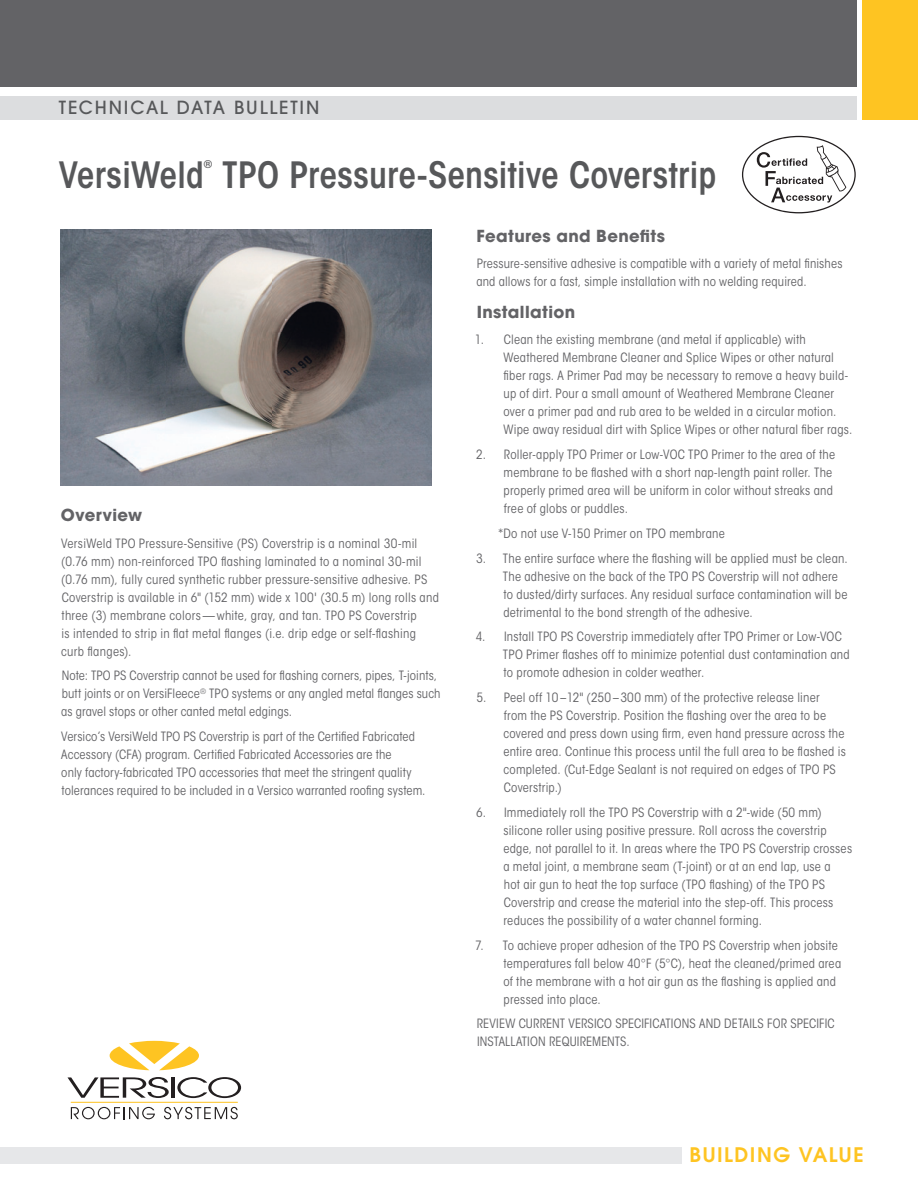
<style>
.page{position:relative;width:918px;height:1188px;background:#fff}
.page>*{position:absolute;margin:0;border:0;box-sizing:border-box;transform-origin:0 0}
.t1{font:600 condensed 36px "ITC Avant Garde Std";color:#57585a}
.t2{font:600 19.95px "ITC Avant Garde Std";letter-spacing:.075em;color:#fec422}
.t3{font:500 18px "ITC Avant Garde Std";letter-spacing:.1em;color:#57585a}
.t4{font:700 16.5px "ITC Avant Garde Std";letter-spacing:.025em;color:#636366}
.t5{font:condensed 12.75px/18px "ITC Avant Garde Std";letter-spacing:.015em;color:#636366}
.t6{font:600 condensed 10.5px "ITC Avant Garde Std";color:#57585a}
</style>
<div class="page">
<img style="left:61px;top:230px;width:371px;height:256px">
<div style="left:0;top:1147px;width:681px;height:17px;background:#e6e7e9"></div>
<div style="left:0;top:96px;width:856px;height:23px;background:#dcdddf"></div>
<div style="left:0;top:0;width:856px;height:87px;background:#636366"></div>
<div style="left:863px;top:0;width:55px;height:119px;background:#fec422"></div>
<svg style="left:71px;top:1107px;width:84px;height:12px"></svg>
<svg style="left:164px;top:1107px;width:74px;height:12px"></svg>
<svg style="left:177px;top:1077px;width:64px;height:21px"></svg>
<hr style="left:171px;top:1077px;width:4px;height:21px;background:#231f20">
<svg style="left:68px;top:1077px;width:101px;height:21px"></svg>
<hr style="left:71px;top:1102px;width:167px;height:1px;background:#fec422">
<svg style="left:110px;top:1041px;width:89px;height:29px"></svg>
<svg style="left:742px;top:136px;width:114px;height:77px"></svg>
<h3 class="t3" style="left:59px;top:100px;width:262px">TECHNICAL DATA BULLETIN</h3>
<h1 class="t1" style="left:59px;top:161px;width:147px">VersiWeld</h1>
<p class="t6" style="left:204px;top:161px;width:10px">®</p>
<h1 class="t1" style="left:222px;top:161px;width:495px">TPO Pressure-Sensitive Coverstrip</h1>
<p class="t4" style="left:61px;top:509px;width:83px">Overview</p>
<p class="t5" style="left:61px;top:535px;width:379px">VersiWeld TPO Pressure-Sensitive (PS) Coverstrip is a nominal 30-mil (0.76 mm) non-reinforced TPO flashing laminated to a nominal 30-mil (0.76 mm), fully cured synthetic rubber pressure-sensitive adhesive. PS Coverstrip is available in 6" (152 mm) wide x 100' (30.5 m) long rolls and three (3) membrane colors—white, gray, and tan. TPO PS Coverstrip<br>is intended to strip in flat metal flanges (i.e. drip edge or self-flashing curb flanges).</p>
<p class="t5" style="left:61px;top:668px;width:381px">Note: TPO PS Coverstrip cannot be used for flashing corners, pipes, T-joints, butt joints or on VersiFleece<sup>®</sup> TPO systems or any angled metal flanges such as gravel stops or other canted metal edgings.</p>
<p class="t5" style="left:61px;top:729px;width:366px">Versico’s VersiWeld TPO PS Coverstrip is part of the Certified Fabricated Accessory (CFA) program. Certified Fabricated Accessories are the<br>only factory-fabricated TPO accessories that meet the stringent quality tolerances required to be included in a Versico warranted roofing system.</p>
<p class="t4" style="left:477px;top:230px;width:190px">Features and Benefits</p>
<p class="t5" style="left:476px;top:256px;width:368px">Pressure-sensitive adhesive is compatible with a variety of metal finishes and allows for a fast, simple installation with no welding required.</p>
<p class="t4" style="left:477px;top:306px;width:100px">Installation</p>
<p class="t5" style="left:503px;top:332px;width:350px;text-indent:-28px">1. Clean the existing membrane (and metal if applicable) with Weathered Membrane Cleaner and Splice Wipes or other natural fiber rags. A Primer Pad may be necessary to remove a heavy build&shy;up of dirt. Pour a small amount of Weathered Membrane Cleaner over a primer pad and rub area to be welded in a circular motion.<br>Wipe away residual dirt with Splice Wipes or other natural fiber rags.</p>
<p class="t5" style="left:504px;top:447px;width:333px;text-indent:-27px">2. Roller-apply TPO Primer or Low-VOC TPO Primer to the area of the membrane to be flashed with a short nap-length paint roller. The properly primed area will be uniform in color without streaks and free of globs or puddles.</p>
<p class="t5" style="left:499px;top:526px;width:228px">*Do not use V-150 Primer on TPO membrane</p>
<p class="t5" style="left:503px;top:550px;width:346px;text-indent:-27px">3. The entire surface where the flashing will be applied must be clean.<br>The adhesive on the back of the TPO PS Coverstrip will not adhere to dusted/dirty surfaces. Any residual surface contamination will be detrimental to the bond strength of the adhesive.</p>
<p class="t5" style="left:503px;top:629px;width:348px;text-indent:-27px">4. Install TPO PS Coverstrip immediately after TPO Primer or Low-VOC<br>TPO Primer flashes off to minimize potential dust contamination and to promote adhesion in colder weather.</p>
<p class="t5" style="left:503px;top:690px;width:344px;text-indent:-27px">5. Peel off 10 –12" (250 –300 mm) of the protective release liner from the PS Coverstrip. Position the flashing over the area to be covered and press down using firm, even hand pressure across the entire area. Continue this process until the full area to be flashed is completed. (Cut-Edge Sealant is not required on edges of TPO PS Coverstrip.)</p>
<p class="t5" style="left:503px;top:805px;width:350px;text-indent:-27px">6. Immediately roll the TPO PS Coverstrip with a 2"-wide (50 mm) silicone roller using positive pressure. Roll across the coverstrip edge, not parallel to it. In areas where the TPO PS Coverstrip crosses a metal joint, a membrane seam (T-joint) or at an end lap, use a<br>hot air gun to heat the top surface (TPO flashing) of the TPO PS Coverstrip and crease the material into the step-off. This process reduces the possibility of a water channel forming.</p>
<p class="t5" style="left:503px;top:937px;width:339px;text-indent:-28px">7. To achieve proper adhesion of the TPO PS Coverstrip when jobsite temperatures fall below 40°F (5°C), heat the cleaned/primed area of the membrane with a hot air gun as the flashing is applied and pressed into place.</p>
<p class="t5" style="left:477px;top:1016px;width:359px">REVIEW CURRENT VERSICO SPECIFICATIONS AND DETAILS FOR SPECIFIC<br>INSTALLATION REQUIREMENTS.</p>
<h2 class="t2" style="left:690px;top:1147px;width:176px">BUILDING VALUE</h2>
</div>
